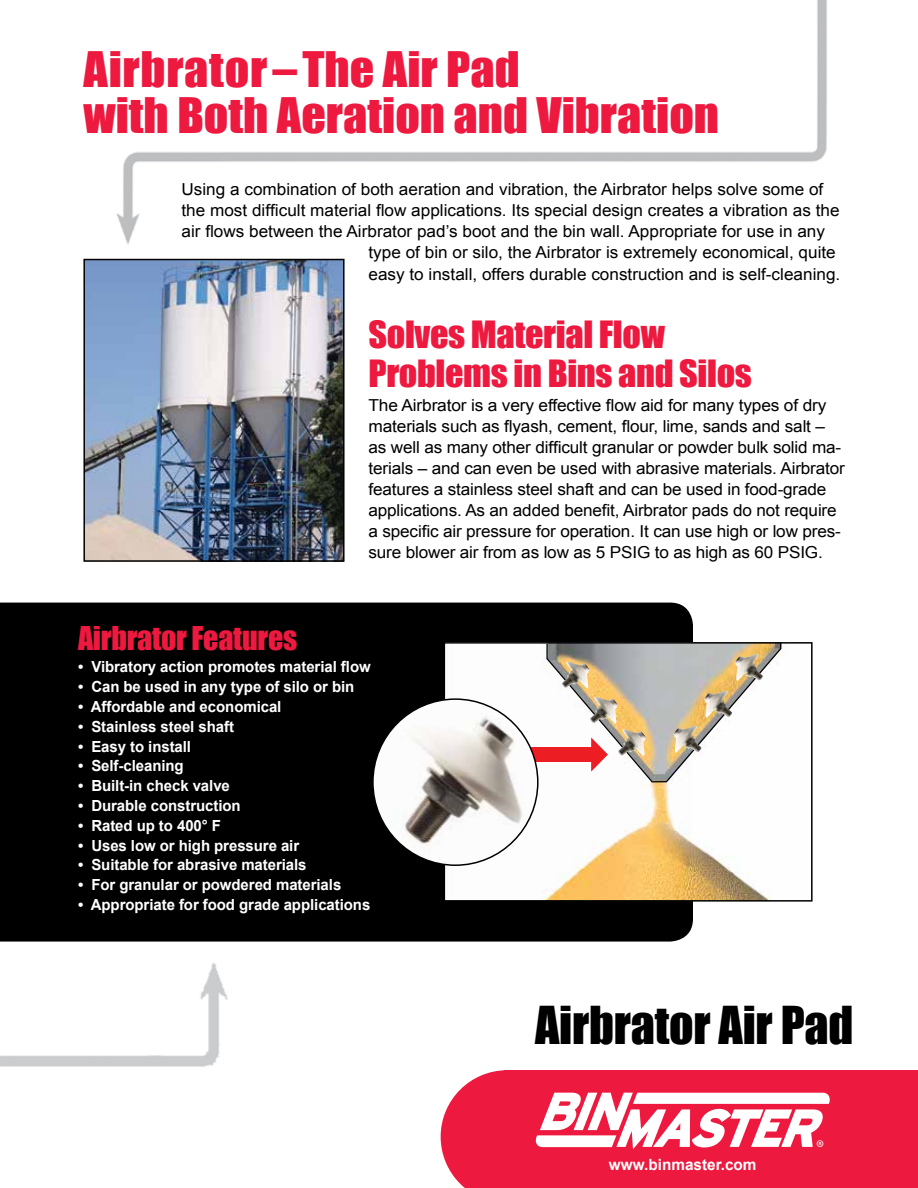
<style>
.page{position:relative;width:918px;height:1188px;background:#fff}
.page>*{position:absolute;margin:0;border:0;box-sizing:border-box;transform-origin:0 0}
.t1{font:48px "Impact";letter-spacing:-.005em;color:#000}
.t2{font:45px/46.5px "Impact";color:#ed193f;scale:1.07 1}
.t3{font:34.5px/39px "Impact";letter-spacing:-.01em;color:#ed193f;scale:1.05 1}
.t4{font:30.15px "Impact";letter-spacing:-.01em;color:#ed193f}
.t5{font:16.5px/21px "Arial";letter-spacing:-.01em;color:#000;scale:1.05 1}
.t6{font:16.5px "Arial";letter-spacing:-.01em;color:#000;scale:1.04 1}
.t7{font:700 15.45px "Arial";color:#fff}
.t8{font:700 15.3px "Arial";letter-spacing:-.005em;color:#fff}
</style>
<div class="page">
<div style="left:0;top:603px;width:693px;height:339px;background:#000"></div>
<div style="left:830px;top:1070px;width:88px;height:118px;background:#ed193f"></div>
<img style="left:447px;top:645px;width:325px;height:254px">
<div style="left:444px;top:642px;width:369px;height:260px;border:2px solid #000"></div>
<img style="left:83px;top:0;width:744px;height:259px">
<img style="left:0;top:963px;width:228px;height:104px">
<svg style="left:441px;top:1070px;width:389px;height:118px"></svg>
<img style="left:86px;top:262px;width:256px;height:297px">
<div style="left:83px;top:259px;width:262px;height:303px;border:2px solid #000"></div>
<div style="left:525px;top:747px;width:71px;height:15px;background:#ed1d24"></div>
<img style="left:373px;top:699px;width:165px;height:166px">
<svg style="left:545px;top:643px;width:238px;height:141px"></svg>
<h2 class="t2" style="left:84px;top:44px;width:596px">Airbrator–The Air Pad<br>with Both Aeration and Vibration</h2>
<p class="t6" style="left:182px;top:178px;width:619px">Using a combination of both aeration and vibration, the Airbrator helps solve some of</p>
<p class="t6" style="left:182px;top:199px;width:634px">the most difficult material flow applications. Its special design creates a vibration as the</p>
<p class="t6" style="left:182px;top:220px;width:620px">air flows between the Airbrator pad’s boot and the bin wall. Appropriate for use in any</p>
<p class="t6" style="left:369px;top:241px;width:451px">type of bin or silo, the Airbrator is extremely economical, quite</p>
<p class="t6" style="left:369px;top:263px;width:455px">easy to install, offers durable construction and is self-cleaning.</p>
<h3 class="t3" style="left:369px;top:314px;width:367px">Solves Material Flow<br>Problems in Bins and Silos</h3>
<p class="t5" style="left:369px;top:394px;width:455px">The Airbrator is a very effective flow aid for many types of dry materials such as flyash, cement, flour, lime, sands and salt – as well as many other difficult granular or powder bulk solid ma&shy;terials – and can even be used with abrasive materials. Airbrator features a stainless steel shaft and can be used in food-grade applications. As an added benefit, Airbrator pads do not require a specific air pressure for operation. It can use high or low pres&shy;sure blower air from as low as 5 PSIG to as high as 60 PSIG.</p>
<h3 class="t4" style="left:78px;top:615px;width:221px">Airbrator Features</h3>
<p class="t8" style="left:78px;top:657px;width:294px">• Vibratory action promotes material flow</p>
<p class="t8" style="left:78px;top:677px;width:278px">• Can be used in any type of silo or bin</p>
<p class="t8" style="left:78px;top:696px;width:205px">• Affordable and economical</p>
<p class="t8" style="left:78px;top:716px;width:158px">• Stainless steel shaft</p>
<p class="t8" style="left:78px;top:736px;width:115px">• Easy to install</p>
<p class="t8" style="left:78px;top:756px;width:107px">• Self-cleaning</p>
<p class="t8" style="left:78px;top:776px;width:153px">• Built-in check valve</p>
<p class="t8" style="left:78px;top:795px;width:164px">• Durable construction</p>
<p class="t8" style="left:78px;top:815px;width:145px">• Rated up to 400° F</p>
<p class="t8" style="left:78px;top:835px;width:223px">• Uses low or high pressure air</p>
<p class="t8" style="left:78px;top:855px;width:230px">• Suitable for abrasive materials</p>
<p class="t8" style="left:78px;top:875px;width:265px">• For granular or powdered materials</p>
<p class="t8" style="left:78px;top:894px;width:294px">• Appropriate for food grade applications</p>
<h1 class="t1" style="left:535px;top:988px;width:320px">Airbrator Air Pad</h1>
<p class="t7" style="left:609px;top:1154px;width:149px">www.binmaster.com</p>
</div>
